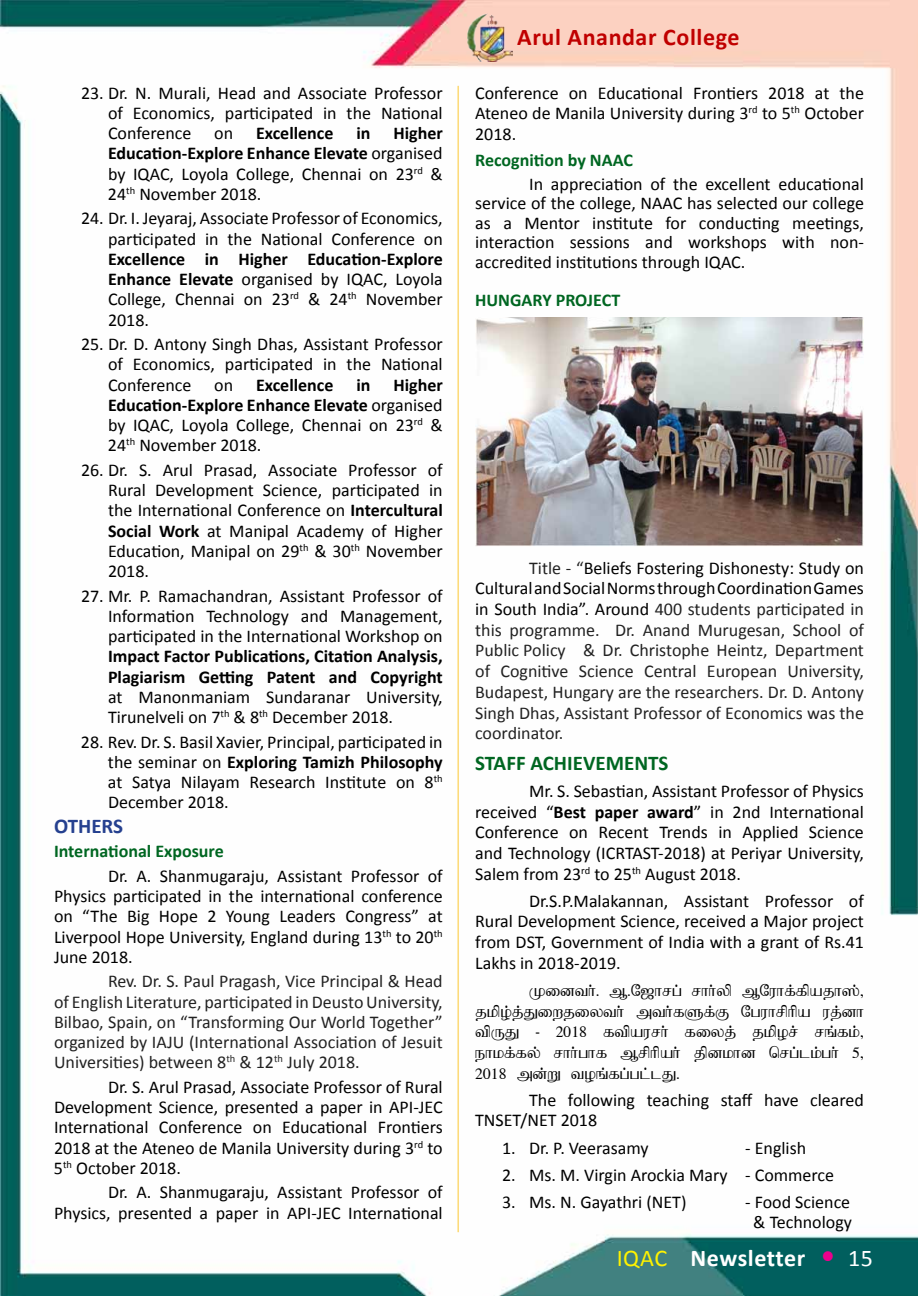
<style>
.page{position:relative;width:918px;height:1296px;background:#fff}
.page>*{position:absolute;margin:0;border:0;box-sizing:border-box;transform-origin:0 0}
.t1{font:700 24px "Calibri";letter-spacing:.025em;color:#c00000}
.t2{font:700 24px "Calibri";letter-spacing:.02em;color:#fff}
.t3{font:700 21px "Calibri";color:#006621}
.t4{font:700 21px "Calibri";color:#25408f}
.t5{font:18px/20.2px "Calibri";color:#000;text-align:justify}
.t6{font:18px/20.7px "Calibri";color:#222;text-align:justify}
.t7{font:18px/20.7px "Baamini";color:#000;text-align:justify}
.t8{font:700 18px/20.2px "Calibri";color:#000}
.t9{font:700 18px "Calibri";color:#006621}
.s1{font-weight:700}
.s2{color:#000}
.s3{font-weight:400;color:#fff200}
.s4{font-weight:400;font-size:31.5px;color:#ec008c}
.s5{font-weight:400}
</style>
<div class="page">
<img style="left:0;top:0;width:918px;height:1296px">
<img style="left:468px;top:14px;width:45px;height:47px">
<img style="left:475px;top:317px;width:389px;height:230px">
<hr style="left:458px;top:86px;width:1px;height:1146px;background:#fff">
<p class="t5" style="left:108px;top:82px;width:336px;text-indent:-27px">23. Dr. N. Murali, Head and Associate Professor of Economics, participated in the National Conference</p>
<p class="t5" style="left:108px;top:122px;width:336px;text-indent:285px"><span class="s1">Higher Education-Explore Enhance Elevate</span> organised by IQAC, Loyola College, Chennai on 23<sup>rd</sup> &amp; 24<sup>th</sup> November 2018.</p>
<p class="t5" style="left:81px;top:207px;width:363px;text-align:right">24. Dr. I. Jeyaraj, Associate Professor of Economics, participated in the National Conference on</p>
<p class="t5" style="left:108px;top:248px;width:336px"><span class="s1">Excellence in Higher Education-Explore Enhance Elevate</span> organised by IQAC, Loyola College, Chennai on 23<sup>rd</sup> &amp; 24<sup>th</sup> November 2018.</p>
<p class="t5" style="left:108px;top:333px;width:336px;text-indent:-27px">25. Dr. D. Antony Singh Dhas, Assistant Professor of Economics, participated in the National Conference</p>
<p class="t5" style="left:214px;top:122px;width:20px">on</p>
<p class="t8" style="left:256px;top:122px;width:79px">Excellence</p>
<p class="t8" style="left:356px;top:122px;width:16px">in</p>
<p class="t5" style="left:108px;top:374px;width:336px;text-indent:285px"><span class="s1">Higher Education-Explore Enhance Elevate</span> organised by IQAC, Loyola College, Chennai on 23<sup>rd</sup> &amp; 24<sup>th</sup> November 2018.</p>
<p class="t5" style="left:108px;top:459px;width:336px;text-indent:-27px">26. Dr. S. Arul Prasad, Associate Professor of Rural Development Science, participated in the International Conference on <span class="s1">Intercultural Social Work</span> at Manipal Academy of Higher Education, Manipal on 29<sup>th</sup> &amp; 30<sup>th</sup> November 2018.</p>
<p class="t5" style="left:108px;top:585px;width:336px;text-indent:-27px">27. Mr. P. Ramachandran, Assistant Professor of Information Technology and Management, participated in the International Workshop on</p>
<p class="t8" style="left:108px;top:645px;width:336px">Impact Factor Publications, Citation Analysis,<br>Plagiarism Getting Patent and Copyright</p>
<p class="t5" style="left:108px;top:686px;width:336px">at Manonmaniam Sundaranar University,<br>Tirunelveli on 7<sup>th</sup> &amp; 8<sup>th</sup> December 2018.</p>
<p class="t5" style="left:108px;top:731px;width:336px;text-indent:-27px">28. Rev. Dr. S. Basil Xavier, Principal, participated in the seminar on <span class="s1">Exploring Tamizh Philosophy </span>at Satya Nilayam Research Institute on 8<sup>th </sup>December 2018.</p>
<p class="t4" style="left:54px;top:813px;width:71px">OTHERS</p>
<p class="t9" style="left:54px;top:840px;width:171px">International Exposure</p>
<p class="t5" style="left:54px;top:865px;width:390px;text-indent:54px">Dr. A. Shanmugaraju, Assistant Professor of Physics participated in the international conference on “The Big Hope 2 Young Leaders Congress” at Liverpool Hope University, England during 13<sup>th</sup> to 20<sup>th </sup>June 2018.</p>
<p class="t6" style="left:54px;top:970px;width:390px;line-height:20.2px;text-indent:54px">Rev. Dr. S. Paul Pragash, Vice Principal &amp; Head of English Literature, participated in Deusto University, Bilbao, Spain, on “Transforming Our World Together” organized by IAJU (International Association of Jesuit Universities) between 8<sup>th</sup> &amp; 12<sup>th</sup> July 2018.</p>
<p class="t5" style="left:54px;top:1076px;width:390px;text-indent:54px">Dr. S. Arul Prasad, Associate Professor of Rural Development Science, presented a paper in API-JEC International Conference on Educational Frontiers 2018 at the Ateneo de Manila University during 3<sup>rd</sup> to 5<sup>th</sup> October 2018.</p>
<p class="t5" style="left:54px;top:1181px;width:390px;text-align:right">Dr. A. Shanmugaraju, Assistant Professor of<br>Physics, presented a paper in API-JEC International</p>
<p class="t5" style="left:214px;top:374px;width:20px">on</p>
<p class="t8" style="left:256px;top:374px;width:79px">Excellence</p>
<p class="t8" style="left:356px;top:374px;width:16px">in</p>
<h1 class="t1" style="left:517px;top:22px;width:224px">Arul Anandar College</h1>
<p class="t5" style="left:475px;top:81px;width:390px;line-height:20.7px">Conference on Educational Frontiers 2018 at the Ateneo de Manila University during 3<sup>rd</sup> to 5<sup>th</sup> October 2018.</p>
<p class="t9" style="left:475px;top:149px;width:159px">Recognition by NAAC</p>
<p class="t5" style="left:475px;top:173px;width:390px;line-height:19.5px;text-indent:54px">In appreciation of the excellent educational service of the college, NAAC has selected our college as a Mentor institute for conducting meetings, interaction sessions and workshops with non&shy;accredited institutions through IQAC.</p>
<p class="t9" style="left:475px;top:289px;width:147px">HUNGARY PROJECT</p>
<p class="t6" style="left:475px;top:556px;width:390px;text-indent:54px">Title - “<span class="s2">Beliefs Fostering Dishonesty: Study on Cultural and Social Norms through Coordination Games in South India”. Around</span> 400 students participated in this programme. Dr. Anand Murugesan, School of Public Policy &amp; Dr. Christophe Heintz, Department of Cognitive Science Central European University, Budapest, Hungary are the researchers. Dr. D. Antony Singh Dhas, Assistant Professor of Economics was the coordinator.</p>
<p class="t3" style="left:475px;top:750px;width:195px">STAFF ACHIEVEMENTS</p>
<p class="t5" style="left:475px;top:780px;width:390px;line-height:20.7px;text-indent:54px">Mr. S. Sebastian, Assistant Professor of Physics received “<span class="s1">Best paper award</span>” in 2nd International Conference on Recent Trends in Applied Science and Technology (ICRTAST-2018) at Periyar University, Salem from 23<sup>rd</sup> to 25<sup>th</sup> August 2018.</p>
<p class="t5" style="left:475px;top:890px;width:390px;line-height:20.7px;text-indent:54px">Dr.S.P.Malakannan, Assistant Professor of Rural Development Science, received a Major project from DST, Government of India with a grant of Rs.41<br>Lakhs in 2018-2019.</p>
<p class="t7" style="left:475px;top:981px;width:390px;text-indent:54px">Kidth;. M.N[hrg; rhh;yp MNuhf;fpajh];&gt; jkpo;j;Jiwjiyth; mth;fSf;F Nguhrphpa uj;dh tpUJ - 2018 ftpaurh; fiyj; jkpor; rq;fk;&gt; ehkf;fy; rhh;ghf Mrphpah; jpdkhd nrg;lk;gh; 5&gt; 2018 md;W toq;fg;gl;lJ.</p>
<p class="t5" style="left:475px;top:1089px;width:390px;line-height:20.7px;text-indent:54px">The following teaching staff have cleared<br>TNSET/NET 2018</p>
<p class="t5" style="left:502px;top:1137px;width:148px">1. Dr. P. Veerasamy</p>
<p class="t5" style="left:745px;top:1137px;width:63px">- English</p>
<p class="t5" style="left:502px;top:1164px;width:333px">2. Ms. M. Virgin Arockia Mary - Commerce</p>
<p class="t5" style="left:502px;top:1191px;width:186px">3. Ms. N. Gayathri (NET)</p>
<p class="t5" style="left:745px;top:1191px;width:108px;line-height:20.7px;text-align:center">- Food Science &amp; Technology</p>
<h1 class="t2" style="left:617px;top:1243px;width:258px"><span class="s3">IQAC</span> Newsletter <span class="s4">•</span> <span class="s5">15</span></h1>
</div>
